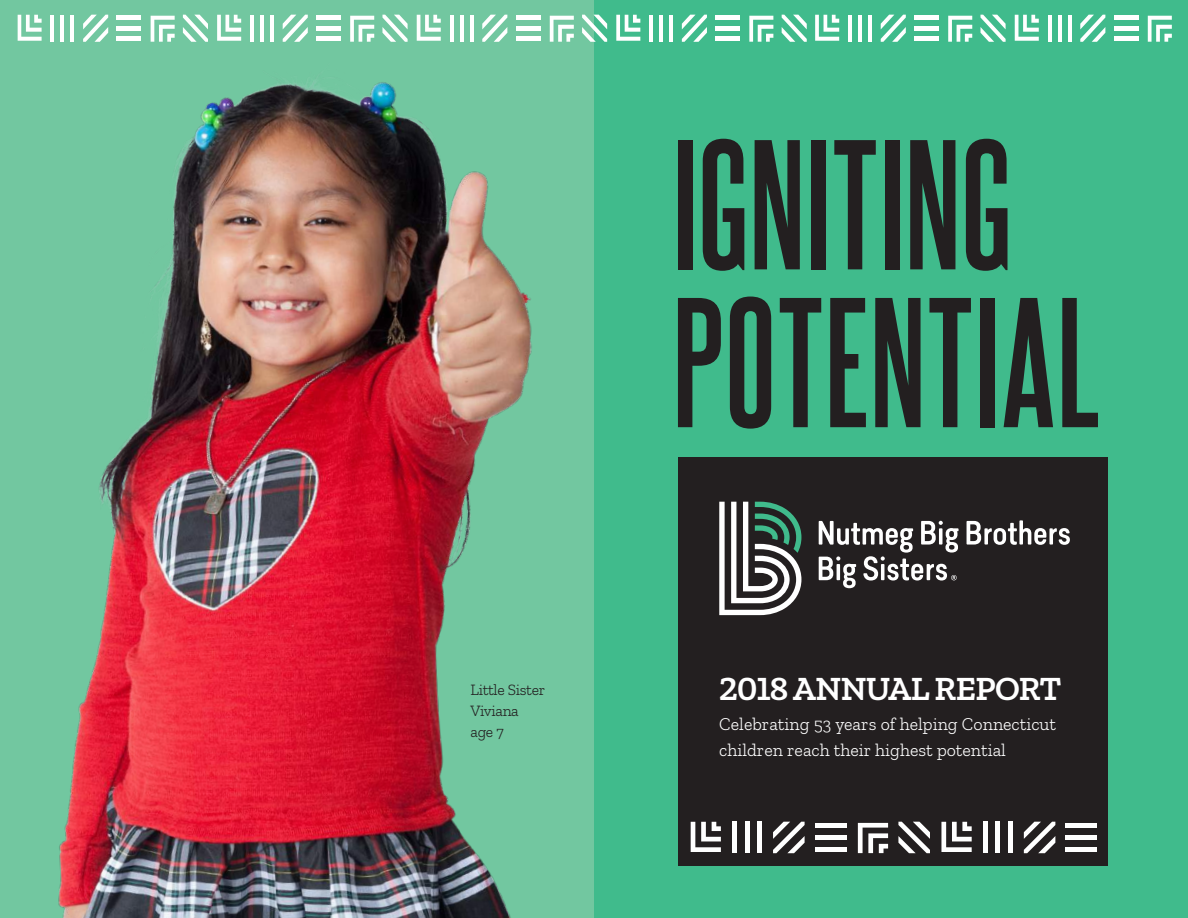
<style>
.page{position:relative;width:1188px;height:918px;background:#72c7a0}
.page>*{position:absolute;margin:0;border:0;box-sizing:border-box;transform-origin:0 0}
.t1{font:700 157.05px/157.8px "Steelfish Rg";letter-spacing:.01em;color:#231f20}
.t2{font:600 34.5px "Zilla Slab";letter-spacing:-.02em;color:#fff}
.t3{font:300 18px/25.8px "Zilla Slab";color:#fff}
.t4{font:300 15.75px/21px "Zilla Slab";letter-spacing:-.02em;color:#231f20}
</style>
<div class="page">
<div style="left:594px;top:0;width:594px;height:918px;background:#40bb8c"></div>
<div style="left:678px;top:457px;width:430px;height:408px;background:#231f20"></div>
<div style="left:732px;top:822px;width:5px;height:31px;background:#fff"></div>
<hr style="left:745px;top:822px;width:4px;height:31px;background:#fff">
<div style="left:757px;top:822px;width:5px;height:31px;background:#fff"></div>
<svg style="left:773px;top:822px;width:32px;height:31px"></svg>
<svg style="left:898px;top:822px;width:32px;height:31px"></svg>
<svg style="left:858px;top:823px;width:30px;height:30px"></svg>
<svg style="left:691px;top:822px;width:30px;height:30px"></svg>
<div style="left:815px;top:847px;width:31px;height:5px;background:#fff"></div>
<div style="left:815px;top:835px;width:31px;height:5px;background:#fff"></div>
<div style="left:815px;top:823px;width:31px;height:5px;background:#fff"></div>
<div style="left:983px;top:822px;width:5px;height:31px;background:#fff"></div>
<div style="left:995px;top:822px;width:5px;height:31px;background:#fff"></div>
<div style="left:1008px;top:822px;width:5px;height:31px;background:#fff"></div>
<svg style="left:1024px;top:822px;width:31px;height:31px"></svg>
<svg style="left:941px;top:822px;width:31px;height:30px"></svg>
<div style="left:1066px;top:847px;width:31px;height:5px;background:#fff"></div>
<div style="left:1066px;top:835px;width:31px;height:5px;background:#fff"></div>
<div style="left:1066px;top:823px;width:31px;height:5px;background:#fff"></div>
<img style="left:58px;top:81px;width:474px;height:837px">
<svg style="left:719px;top:502px;width:82px;height:113px"></svg>
<svg style="left:967px;top:520px;width:103px;height:25px"></svg>
<svg style="left:819px;top:521px;width:140px;height:67px"></svg>
<hr style="left:51px;top:15px;width:3px;height:27px;background:#fff">
<hr style="left:61px;top:15px;width:3px;height:27px;background:#fff">
<hr style="left:70px;top:15px;width:4px;height:27px;background:#fff">
<svg style="left:83px;top:15px;width:25px;height:27px"></svg>
<svg style="left:183px;top:15px;width:25px;height:27px"></svg>
<svg style="left:151px;top:16px;width:24px;height:26px"></svg>
<svg style="left:18px;top:15px;width:24px;height:26px"></svg>
<hr style="left:116px;top:37px;width:25px;height:4px;background:#fff">
<hr style="left:116px;top:26px;width:25px;height:4px;background:#fff">
<hr style="left:116px;top:16px;width:25px;height:4px;background:#fff">
<hr style="left:250px;top:15px;width:4px;height:27px;background:#fff">
<hr style="left:260px;top:15px;width:4px;height:27px;background:#fff">
<hr style="left:270px;top:15px;width:4px;height:27px;background:#fff">
<svg style="left:283px;top:15px;width:25px;height:27px"></svg>
<svg style="left:382px;top:15px;width:26px;height:27px"></svg>
<svg style="left:350px;top:16px;width:24px;height:26px"></svg>
<svg style="left:217px;top:15px;width:24px;height:26px"></svg>
<hr style="left:316px;top:37px;width:25px;height:4px;background:#fff">
<hr style="left:316px;top:26px;width:25px;height:4px;background:#fff">
<hr style="left:316px;top:16px;width:25px;height:4px;background:#fff">
<hr style="left:450px;top:15px;width:3px;height:27px;background:#fff">
<hr style="left:460px;top:15px;width:3px;height:27px;background:#fff">
<hr style="left:470px;top:15px;width:3px;height:27px;background:#fff">
<svg style="left:482px;top:15px;width:25px;height:27px"></svg>
<svg style="left:582px;top:15px;width:25px;height:27px"></svg>
<svg style="left:550px;top:16px;width:24px;height:26px"></svg>
<svg style="left:417px;top:15px;width:24px;height:26px"></svg>
<hr style="left:516px;top:37px;width:25px;height:4px;background:#fff">
<hr style="left:516px;top:26px;width:25px;height:4px;background:#fff">
<hr style="left:516px;top:16px;width:25px;height:4px;background:#fff">
<hr style="left:649px;top:15px;width:4px;height:27px;background:#fff">
<hr style="left:659px;top:15px;width:4px;height:27px;background:#fff">
<hr style="left:669px;top:15px;width:4px;height:27px;background:#fff">
<svg style="left:682px;top:15px;width:25px;height:27px"></svg>
<svg style="left:782px;top:15px;width:25px;height:27px"></svg>
<svg style="left:749px;top:16px;width:24px;height:26px"></svg>
<svg style="left:616px;top:15px;width:24px;height:26px"></svg>
<hr style="left:715px;top:37px;width:25px;height:4px;background:#fff">
<hr style="left:715px;top:26px;width:25px;height:4px;background:#fff">
<hr style="left:715px;top:16px;width:25px;height:4px;background:#fff">
<hr style="left:848px;top:15px;width:4px;height:27px;background:#fff">
<hr style="left:858px;top:15px;width:4px;height:27px;background:#fff">
<hr style="left:868px;top:15px;width:4px;height:27px;background:#fff">
<svg style="left:881px;top:15px;width:25px;height:27px"></svg>
<svg style="left:980px;top:15px;width:26px;height:27px"></svg>
<svg style="left:948px;top:16px;width:24px;height:26px"></svg>
<svg style="left:815px;top:15px;width:24px;height:26px"></svg>
<hr style="left:914px;top:37px;width:25px;height:4px;background:#fff">
<hr style="left:914px;top:26px;width:25px;height:4px;background:#fff">
<hr style="left:914px;top:16px;width:25px;height:4px;background:#fff">
<hr style="left:1048px;top:15px;width:4px;height:27px;background:#fff">
<hr style="left:1058px;top:15px;width:3px;height:27px;background:#fff">
<hr style="left:1068px;top:15px;width:3px;height:27px;background:#fff">
<svg style="left:1080px;top:15px;width:25px;height:27px"></svg>
<svg style="left:1148px;top:16px;width:24px;height:26px"></svg>
<svg style="left:1015px;top:15px;width:24px;height:26px"></svg>
<hr style="left:1114px;top:37px;width:25px;height:4px;background:#fff">
<hr style="left:1114px;top:26px;width:25px;height:4px;background:#fff">
<hr style="left:1114px;top:16px;width:25px;height:4px;background:#fff">
<h1 class="t1" style="left:672px;top:122px;width:429px">IGNITING<br>POTENTIAL</h1>
<p class="t4" style="left:471px;top:679px;width:76px">Little Sister<br>Viviana age 7</p>
<h2 class="t2" style="left:719px;top:669px;width:344px">2018 ANNUAL REPORT</h2>
<p class="t3" style="left:719px;top:711px;width:338px">Celebrating 53 years of helping Connecticut children reach their highest potential</p>
</div>
